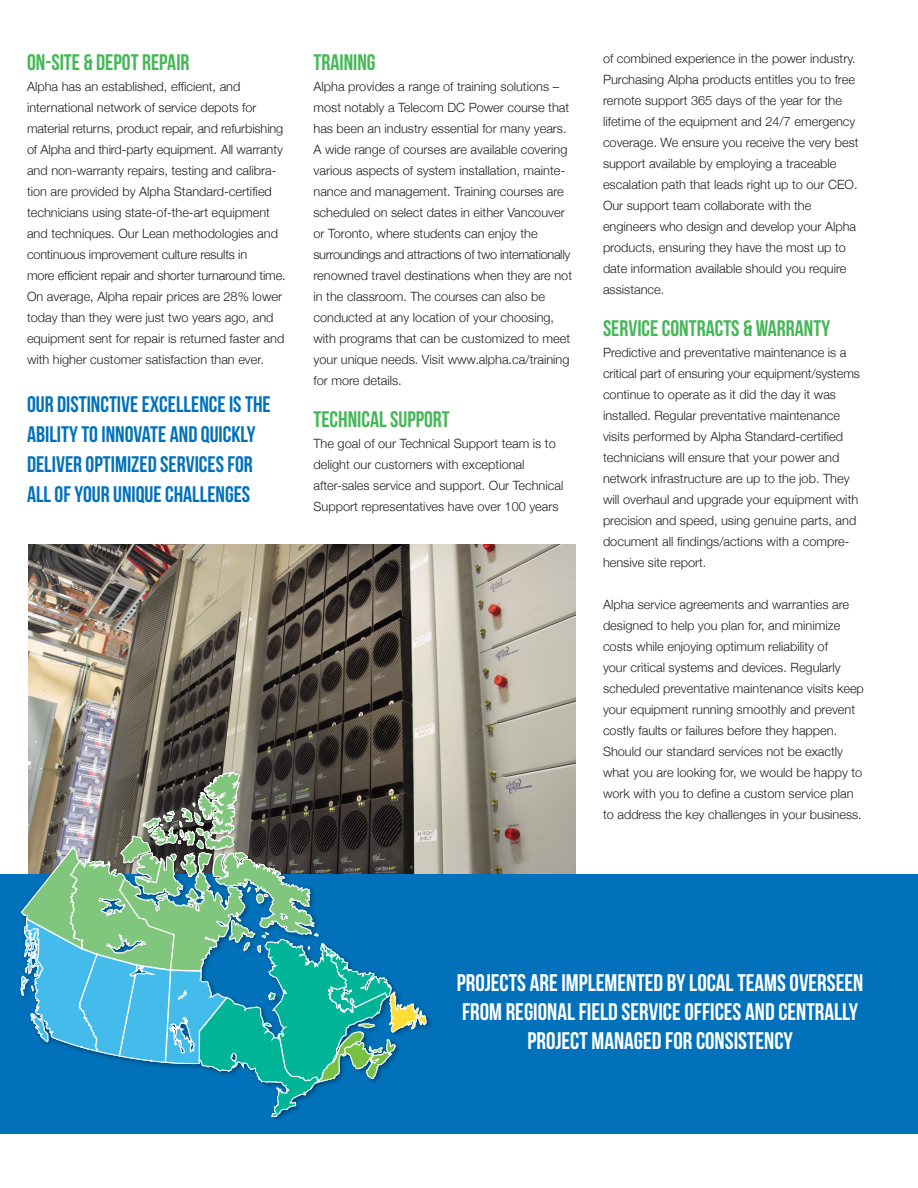
<style>
.page{position:relative;width:918px;height:1188px;background:#fff}
.page>*{position:absolute;margin:0;border:0;box-sizing:border-box;transform-origin:0 0}
.t1{font:24px/28.8px "Bebas Neue";color:#fff;text-align:center}
.t2{font:22.5px/30px "Bebas Neue";color:#0071ba}
.t3{font:22.5px "Bebas Neue";color:#45b757}
.t4{font:300 12.75px/21px "Helvetica Neue";color:#231f20}
</style>
<div class="page">
<img style="left:29px;top:545px;width:546px;height:330px">
<div style="left:0;top:875px;width:918px;height:259px;background:#0071ba"></div>
<img style="left:16px;top:767px;width:419px;height:354px">
<svg style="left:21px;top:772px;width:405px;height:345px"></svg>
<h2 class="t3" style="left:27px;top:50px;width:164px">ON-SITE &amp; DEPOT REPAIR</h2>
<p class="t4" style="left:27px;top:75px;width:260px">Alpha has an established, efficient, and international network of service depots for material returns, product repair, and refurbishing of Alpha and third-party equipment. All warranty and non-warranty repairs, testing and calibra&shy;tion are provided by Alpha Standard-certified technicians using state-of-the-art equipment and techniques. Our Lean methodologies and continuous improvement culture results in<br>more efficient repair and shorter turnaround time.<br>On average, Alpha repair prices are 28% lower today than they were just two years ago, and equipment sent for repair is returned faster and with higher customer satisfaction than ever.</p>
<h2 class="t2" style="left:27px;top:389px;width:245px">OUR DISTINCTIVE EXCELLENCE IS THE<br>ABILITY TO INNOVATE AND QUICKLY<br>DELIVER OPTIMIZED SERVICES FOR<br>ALL OF YOUR UNIQUE CHALLENGES</h2>
<h2 class="t3" style="left:314px;top:50px;width:64px">TRAINING</h2>
<p class="t4" style="left:314px;top:75px;width:260px">Alpha provides a range of training solutions – most notably a Telecom DC Power course that has been an industry essential for many years.<br>A wide range of courses are available covering various aspects of system installation, mainte&shy;nance and management. Training courses are scheduled on select dates in either Vancouver or Toronto, where students can enjoy the surroundings and attractions of two internationally renowned travel destinations when they are not in the classroom. The courses can also be conducted at any location of your choosing, with programs that can be customized to meet your unique needs. Visit www.alpha.ca/training for more details.</p>
<h2 class="t3" style="left:314px;top:407px;width:138px">TECHNICAL SUPPORT</h2>
<p class="t4" style="left:314px;top:432px;width:251px">The goal of our Technical Support team is to delight our customers with exceptional after-sales service and support. Our Technical Support representatives have over 100 years</p>
<p class="t4" style="left:603px;top:47px;width:257px">of combined experience in the power industry.<br>Purchasing Alpha products entitles you to free remote support 365 days of the year for the lifetime of the equipment and 24/7 emergency coverage. We ensure you receive the very best support available by employing a traceable escalation path that leads right up to our CEO.<br>Our support team collaborate with the engineers who design and develop your Alpha products, ensuring they have the most up to date information available should you require assistance.</p>
<h2 class="t3" style="left:603px;top:316px;width:229px">SERVICE CONTRACTS &amp; WARRANTY</h2>
<p class="t4" style="left:603px;top:341px;width:259px">Predictive and preventative maintenance is a critical part of ensuring your equipment/systems continue to operate as it did the day it was installed. Regular preventative maintenance visits performed by Alpha Standard-certified technicians will ensure that your power and network infrastructure are up to the job. They will overhaul and upgrade your equipment with precision and speed, using genuine parts, and document all findings/actions with a compre&shy;hensive site report.</p>
<p class="t4" style="left:603px;top:593px;width:262px">Alpha service agreements and warranties are designed to help you plan for, and minimize costs while enjoying optimum reliability of<br>your critical systems and devices. Regularly scheduled preventative maintenance visits keep your equipment running smoothly and prevent costly faults or failures before they happen.<br>Should our standard services not be exactly what you are looking for, we would be happy to work with you to define a custom service plan to address the key challenges in your business.</p>
<h1 class="t1" style="left:457px;top:968px;width:408px">PROJECTS ARE IMPLEMENTED BY LOCAL TEAMS OVERSEEN<br>FROM REGIONAL FIELD SERVICE OFFICES AND CENTRALLY<br>PROJECT MANAGED FOR CONSISTENCY</h1>
</div>
